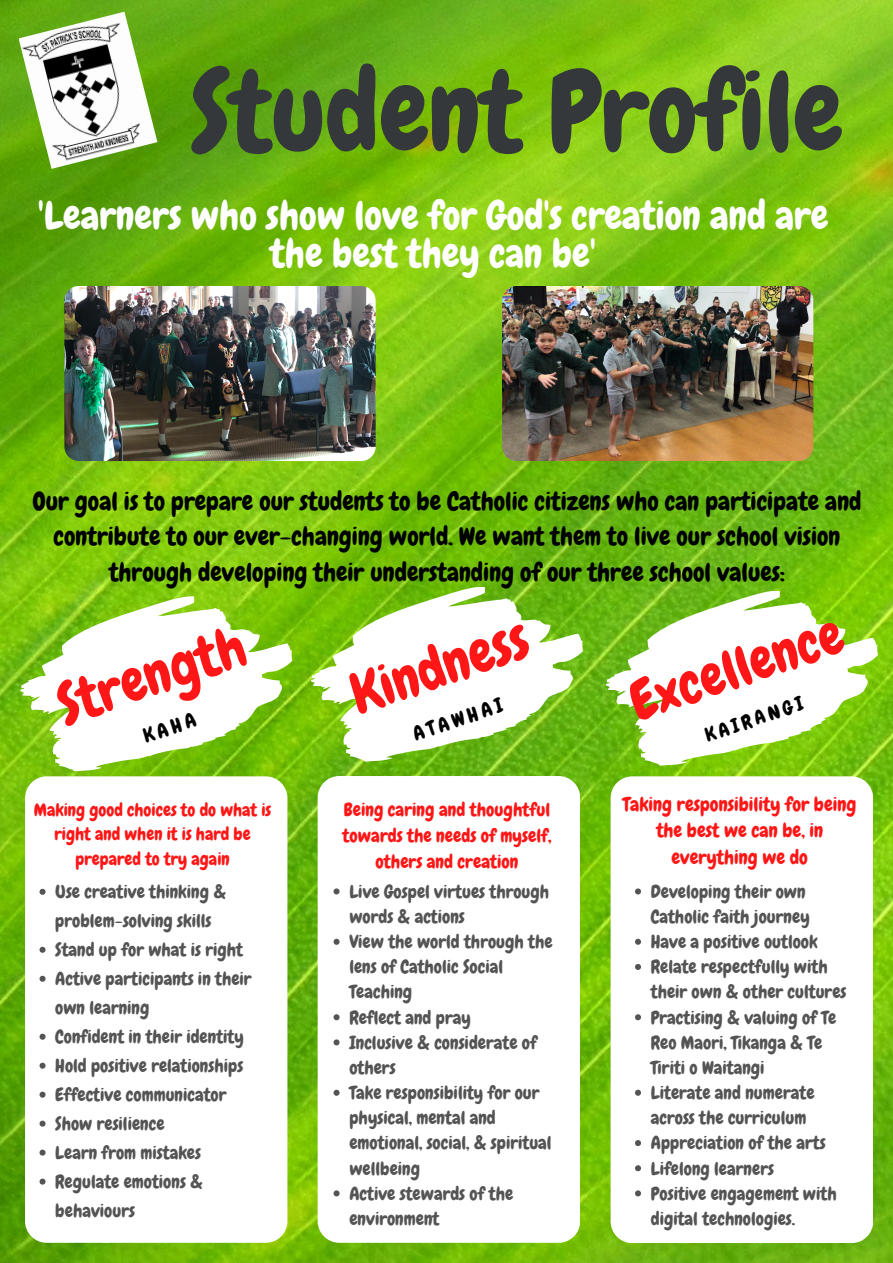
<style>
.page{position:relative;width:893px;height:1263px;background:#fff}
.page>*{position:absolute;margin:0;border:0;box-sizing:border-box;transform-origin:0 0}
.t1{font:110.77px "Chewy";color:#34383a}
.t2{font:56.32px "Chewy";color:#ff1616}
.t3{font:54.53px "Chewy";color:#ff1616}
.t4{font:39.3px/38.5px "Chewy";color:#fff;text-align:center}
.t5{font:25.42px/35.5px "Chewy";color:#000;text-align:center}
.t6{font:20.02px "Chewy";color:#000}
.t7{font:19.5px/26.7px "Chewy";color:#ff1616;text-align:center}
.t8{font:19.42px "Chewy";color:#000}
.t9{font:18.52px/25.9px "Chewy";color:#ff1616;text-align:center}
.t10{font:18.3px/25.1px "Chewy";color:#545454}
.t11{font:17.7px/24.8px "Chewy";color:#ff1616;text-align:center}
</style>
<div class="page">
<img style="left:0;top:0;width:893px;height:1263px">
<svg style="left:20px;top:596px;width:272px;height:175px"></svg>
<svg style="left:311px;top:587px;width:272px;height:174px"></svg>
<svg style="left:606px;top:591px;width:272px;height:174px"></svg>
<div style="left:25px;top:776px;width:262px;height:467px;background:#fff;border-radius:22px"></div>
<div style="left:318px;top:776px;width:262px;height:467px;background:#fff;border-radius:22px"></div>
<div style="left:610px;top:776px;width:263px;height:467px;background:#fff;border-radius:22px"></div>
<img style="left:64px;top:286px;width:312px;height:175px;border-radius:14px">
<svg style="left:40px;top:889px;width:6px;height:6px"></svg>
<svg style="left:40px;top:947px;width:6px;height:6px"></svg>
<svg style="left:40px;top:976px;width:6px;height:6px"></svg>
<svg style="left:40px;top:1034px;width:6px;height:6px"></svg>
<svg style="left:40px;top:1063px;width:6px;height:6px"></svg>
<svg style="left:40px;top:1092px;width:6px;height:6px"></svg>
<svg style="left:40px;top:1120px;width:6px;height:7px"></svg>
<svg style="left:40px;top:1149px;width:6px;height:6px"></svg>
<svg style="left:40px;top:1178px;width:6px;height:6px"></svg>
<svg style="left:333px;top:888px;width:6px;height:6px"></svg>
<svg style="left:333px;top:939px;width:6px;height:6px"></svg>
<svg style="left:333px;top:1014px;width:6px;height:6px"></svg>
<svg style="left:333px;top:1039px;width:6px;height:6px"></svg>
<svg style="left:333px;top:1090px;width:6px;height:6px"></svg>
<svg style="left:333px;top:1190px;width:6px;height:6px"></svg>
<svg style="left:635px;top:888px;width:6px;height:6px"></svg>
<svg style="left:635px;top:939px;width:6px;height:6px"></svg>
<svg style="left:635px;top:964px;width:6px;height:6px"></svg>
<svg style="left:635px;top:1014px;width:6px;height:6px"></svg>
<svg style="left:635px;top:1090px;width:6px;height:6px"></svg>
<svg style="left:635px;top:1140px;width:6px;height:6px"></svg>
<svg style="left:635px;top:1165px;width:6px;height:6px"></svg>
<svg style="left:635px;top:1190px;width:6px;height:6px"></svg>
<img style="left:502px;top:286px;width:311px;height:175px;border-radius:14px">
<img style="left:19px;top:12px;width:138px;height:157px">
<p class="t1" style="left:191px;top:42px;width:653px">Student Profile</p>
<p class="t4" style="left:38px;top:196px;width:792px">'Learners who show love for God's creation and are the best they can be'</p>
<p class="t5" style="left:32px;top:483px;width:830px">Our goal is to prepare our students to be Catholic citizens who can participate and contribute to our ever-changing world. We want them to live our school vision through developing their understanding of our three school values:</p>
<p class="t2" style="left:48px;top:673px;width:196px;rotate:-19deg">Strength</p>
<p class="t6" style="left:140px;top:725px;width:56px;rotate:-19deg">KAHA</p>
<p class="t2" style="left:341px;top:663px;width:186px;rotate:-19deg">Kindness</p>
<p class="t6" style="left:409px;top:723px;width:95px;rotate:-19deg">ATAWHAI</p>
<p class="t3" style="left:620px;top:671px;width:223px;rotate:-19deg">Excellence</p>
<p class="t8" style="left:701px;top:724px;width:104px;rotate:-19deg">KAIRANGI</p>
<p class="t11" style="left:34px;top:797px;width:239px">Making good choices to do what is right and when it is hard be prepared to try again</p>
<p class="t9" style="left:343px;top:797px;width:210px">Being caring and thoughtful towards the needs of myself, others and creation</p>
<p class="t7" style="left:623px;top:791px;width:235px">Taking responsibility for being the best we can be, in everything we do</p>
<p class="t10" style="left:55px;top:877px;width:172px;line-height:29px">Use creative thinking &amp; problem-solving skills</p>
<p class="t10" style="left:55px;top:937px;width:189px">Stand up for what is right</p>
<p class="t10" style="left:55px;top:964px;width:198px;line-height:29px">Active participants in their own learning</p>
<p class="t10" style="left:55px;top:1024px;width:190px">Confident in their identity</p>
<p class="t10" style="left:55px;top:1053px;width:190px">Hold positive relationships</p>
<p class="t10" style="left:55px;top:1082px;width:173px">Effective communicator</p>
<p class="t10" style="left:55px;top:1111px;width:111px">Show resilience</p>
<p class="t10" style="left:55px;top:1140px;width:147px">Learn from mistakes</p>
<p class="t10" style="left:55px;top:1167px;width:149px;line-height:29px">Regulate emotions &amp; behaviours</p>
<p class="t10" style="left:349px;top:879px;width:201px">Live Gospel virtues through words &amp; actions</p>
<p class="t10" style="left:349px;top:929px;width:205px">View the world through the lens of Catholic Social<br>Teaching</p>
<p class="t10" style="left:349px;top:1005px;width:123px">Reflect and pray</p>
<p class="t10" style="left:349px;top:1030px;width:189px">Inclusive &amp; considerate of others</p>
<p class="t10" style="left:349px;top:1080px;width:204px">Take responsibility for our physical, mental and emotional, social, &amp; spiritual wellbeing</p>
<p class="t10" style="left:349px;top:1181px;width:165px">Active stewards of the environment</p>
<p class="t10" style="left:651px;top:879px;width:160px">Developing their own<br>Catholic faith journey</p>
<p class="t10" style="left:651px;top:929px;width:168px">Have a positive outlook</p>
<p class="t10" style="left:651px;top:954px;width:197px">Relate respectfully with their own &amp; other cultures</p>
<p class="t10" style="left:651px;top:1005px;width:187px">Practising &amp; valuing of Te<br>Reo Maori, Tikanga &amp; Te<br>Tiriti o Waitangi</p>
<p class="t10" style="left:651px;top:1080px;width:165px">Literate and numerate across the curriculum</p>
<p class="t10" style="left:651px;top:1130px;width:176px">Appreciation of the arts</p>
<p class="t10" style="left:651px;top:1156px;width:125px">Lifelong learners</p>
<p class="t10" style="left:651px;top:1181px;width:187px">Positive engagement with digital technologies.</p>
</div>
